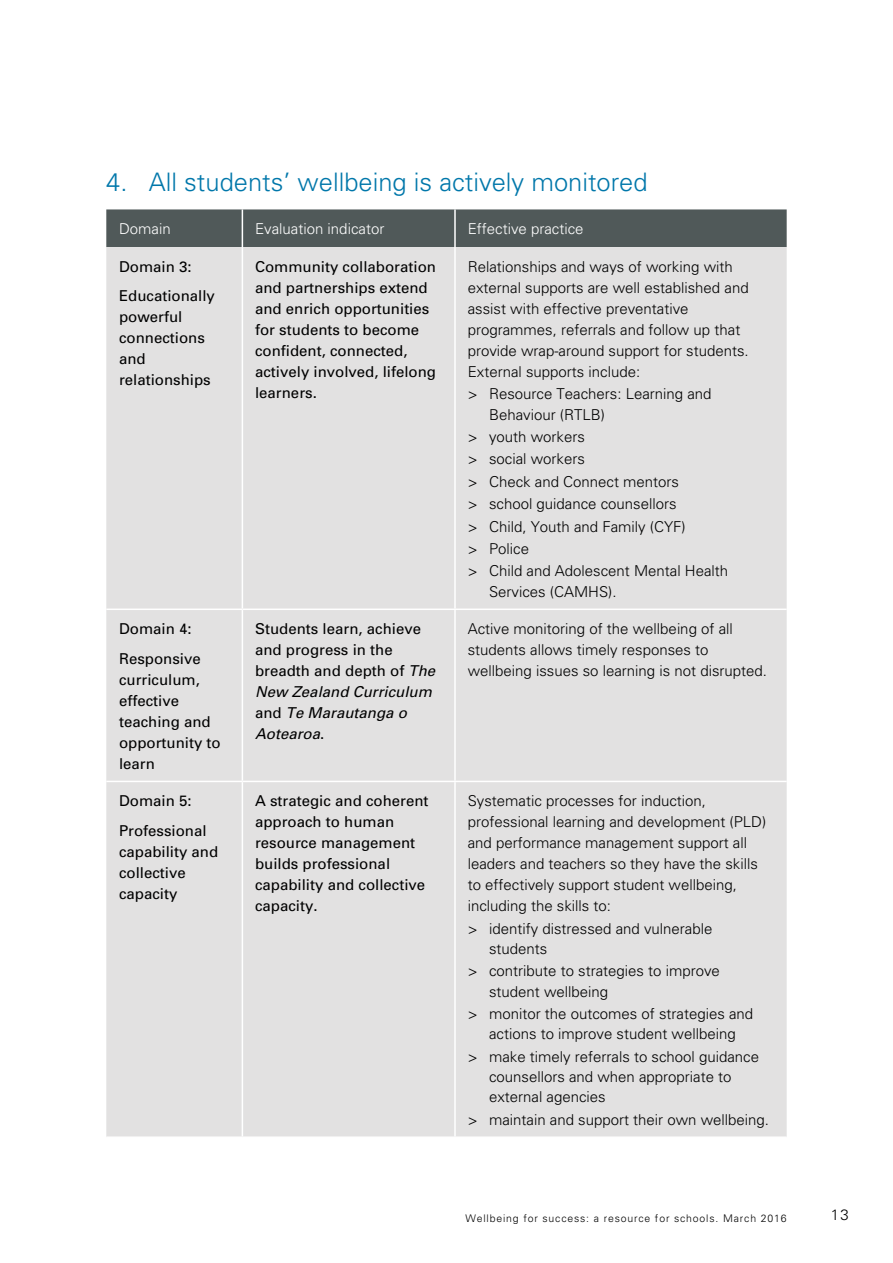
<style>
.page{position:relative;width:893px;height:1263px;background:#fff}
.page>*{position:absolute;margin:0;border:0;box-sizing:border-box;transform-origin:0 0}
.t1{font:300 25.5px "Univers Maori";color:#07a}
.t2{font:300 15px/21px "Univers Maori";color:#000}
.t3{font:15px/21px "Univers Maori";color:#000}
.t4{font:300 15px "Univers Maori";color:#fff}
.t5{font:300 10.5px "Univers Maori";letter-spacing:.08em;color:#000}
.s1{font-style:italic}
</style>
<div class="page">
<div style="left:106px;top:209px;width:681px;height:38px;background:#505959"></div>
<div style="left:106px;top:247px;width:681px;height:889px;background:#e2e1e1"></div>
<hr style="left:242px;top:209px;width:1px;height:38px;background:#fff">
<hr style="left:454px;top:209px;width:2px;height:38px;background:#fff">
<hr style="left:242px;top:247px;width:1px;height:361px;background:#fff">
<hr style="left:454px;top:247px;width:2px;height:361px;background:#fff">
<hr style="left:106px;top:608px;width:136px;height:2px;background:#fff">
<hr style="left:242px;top:608px;width:213px;height:2px;background:#fff">
<hr style="left:242px;top:610px;width:1px;height:171px;background:#fff">
<hr style="left:455px;top:608px;width:332px;height:2px;background:#fff">
<hr style="left:454px;top:610px;width:2px;height:171px;background:#fff">
<hr style="left:106px;top:781px;width:136px;height:1px;background:#fff">
<hr style="left:242px;top:781px;width:213px;height:1px;background:#fff">
<hr style="left:242px;top:782px;width:1px;height:354px;background:#fff">
<hr style="left:455px;top:781px;width:332px;height:1px;background:#fff">
<hr style="left:454px;top:782px;width:2px;height:354px;background:#fff">
<h1 class="t1" style="left:106px;top:166px;width:543px">4. All students’ wellbeing is actively monitored</h1>
<p class="t4" style="left:119px;top:220px;width:53px">Domain</p>
<p class="t4" style="left:255px;top:220px;width:131px">Evaluation indicator</p>
<p class="t4" style="left:468px;top:220px;width:117px">Effective practice</p>
<p class="t3" style="left:119px;top:252px;width:97px;line-height:29.5px">Domain 3:<br>Educationally</p>
<p class="t3" style="left:119px;top:306px;width:93px">powerful connections and relationships</p>
<p class="t3" style="left:255px;top:256px;width:182px">Community collaboration and partnerships extend and enrich opportunities for students to become confident, connected, actively involved, lifelong learners.</p>
<p class="t2" style="left:468px;top:256px;width:282px">Relationships and ways of working with external supports are well established and assist with effective preventative programmes, referrals and follow up that provide wrap-around support for students.<br>External supports include:</p>
<p class="t2" style="left:489px;top:383px;width:224px;line-height:20.2px;text-indent:-21px">&gt; Resource Teachers: Learning and<br>Behaviour (RTLB)</p>
<p class="t2" style="left:468px;top:425px;width:262px;line-height:22.4px">&gt; youth workers<br>&gt; social workers<br>&gt; Check and Connect mentors<br>&gt; school guidance counsellors<br>&gt; Child, Youth and Family (CYF)<br>&gt; Police<br>&gt; Child and Adolescent Mental Health</p>
<p class="t2" style="left:489px;top:580px;width:129px">Services (CAMHS).</p>
<p class="t3" style="left:119px;top:614px;width:83px;line-height:29.5px">Domain 4:<br>Responsive</p>
<p class="t3" style="left:119px;top:669px;width:103px">curriculum, effective teaching and opportunity to learn</p>
<p class="t3" style="left:119px;top:786px;width:89px;line-height:29.5px">Domain 5:<br>Professional</p>
<p class="t3" style="left:119px;top:841px;width:101px">capability and collective capacity</p>
<p class="t3" style="left:255px;top:618px;width:182px">Students learn, achieve and progress in the breadth and depth of <span class="s1">The<br>New Zealand Curriculum </span>and <span class="s1">Te Marautanga o<br>Aotearoa</span>.</p>
<p class="t2" style="left:468px;top:618px;width:301px">Active monitoring of the wellbeing of all students allows timely responses to wellbeing issues so learning is not disrupted.</p>
<p class="t3" style="left:255px;top:790px;width:175px">A strategic and coherent approach to human resource management builds professional capability and collective capacity.</p>
<p class="t2" style="left:468px;top:790px;width:300px">Systematic processes for induction, professional learning and development (PLD) and performance management support all leaders and teachers so they have the skills to effectively support student wellbeing, including the skills to:</p>
<p class="t2" style="left:489px;top:918px;width:225px;line-height:20.2px;text-indent:-21px">&gt; identify distressed and vulnerable students</p>
<p class="t2" style="left:489px;top:960px;width:232px;line-height:20.2px;text-indent:-21px">&gt; contribute to strategies to improve student wellbeing</p>
<p class="t2" style="left:468px;top:1003px;width:287px;line-height:20.2px;text-align:center">&gt; monitor the outcomes of strategies and actions to improve student wellbeing</p>
<p class="t2" style="left:489px;top:1046px;width:272px;line-height:20.2px;text-indent:-21px">&gt; make timely referrals to school guidance counsellors and when appropriate to external agencies</p>
<p class="t2" style="left:468px;top:1108px;width:303px">&gt; maintain and support their own wellbeing.</p>
<p class="t5" style="left:465px;top:1211px;width:323px">Wellbeing for success: a resource for schools. March 2016</p>
<p class="t2" style="left:831px;top:1204px;width:19px">13</p>
</div>
